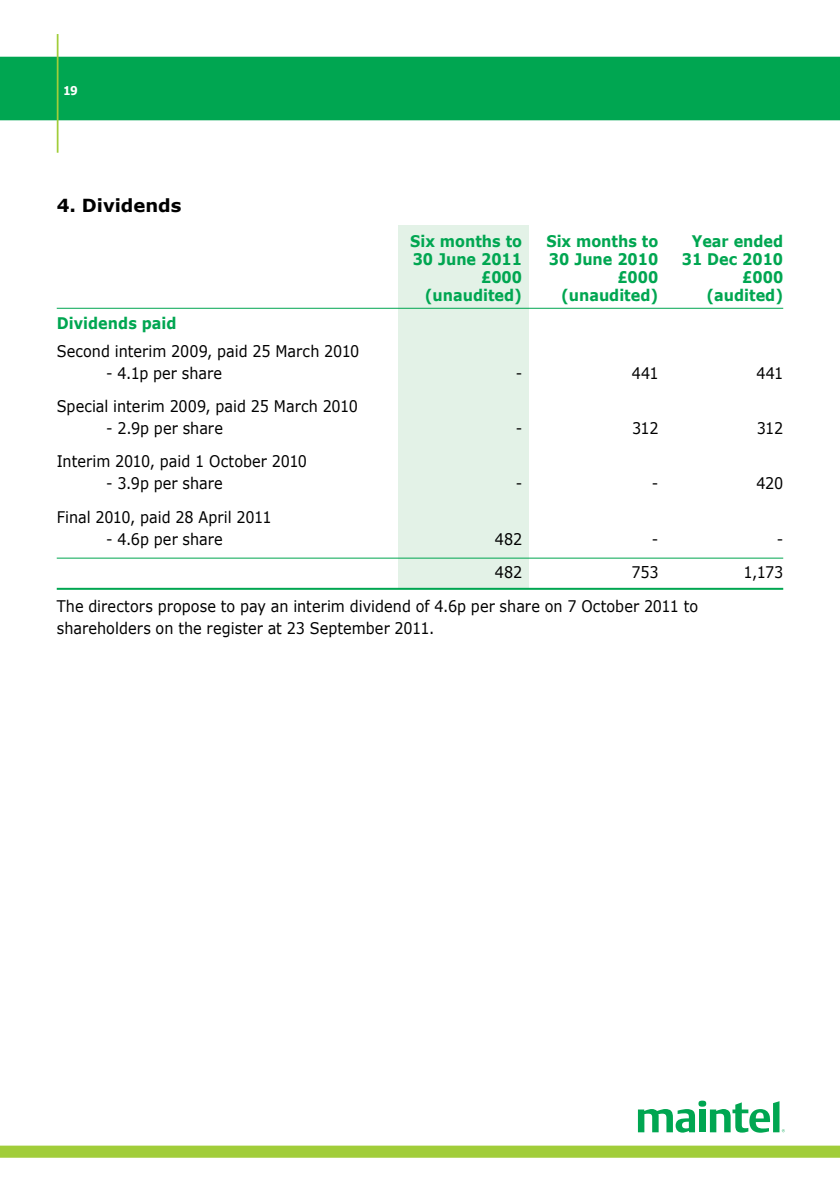
<style>
.page{position:relative;width:840px;height:1191px;background:#fff}
.page>*{position:absolute;margin:0;border:0;box-sizing:border-box;transform-origin:0 0}
.R_A_Xheads{font:700 18px "Verdana";color:#000}
.case_study_text{font:16px/22px "Verdana";color:#000;scale:.9 1}
.table_text{font:700 16px "Verdana";color:#00a651;scale:.9 1}
.t1{font:700 12.2px "Verdana";color:#fff;scale:.9 1}
</style>
<div class="page">
<svg style="left:637px;top:1109px;width:57px;height:23px"></svg>
<div style="left:698px;top:1100px;width:7px;height:6px;background:#00a651;border-radius:50%"></div>
<div style="left:698px;top:1109px;width:7px;height:23px;background:#00a651"></div>
<svg style="left:709px;top:1101px;width:75px;height:31px"></svg>
<div style="left:0;top:57px;width:839px;height:63px;background:#00a651"></div>
<svg style="left:0;top:1145px;width:839px;height:12px;background:#a5cf44"></svg>
<hr style="left:57px;top:34px;width:1px;height:119px;background:#a1cd3a">
<div style="left:398px;top:225px;width:131px;height:363px;background:#e3f2e7"></div>
<hr style="left:57px;top:588px;width:725px;height:2px;background:#00a651">
<hr style="left:57px;top:557px;width:725px;height:1px;background:#00a651">
<hr style="left:57px;top:308px;width:725px;height:1px;background:#00a651">
<p class="t1" style="left:63px;top:82px;width:18px">19</p>
<p class="R_A_Xheads" style="left:57px;top:194px;width:126px">4. Dividends</p>
<p class="table_text" style="left:410px;top:231px;width:126px">Six months to</p>
<p class="table_text" style="left:546px;top:231px;width:126px">Six months to</p>
<p class="table_text" style="left:691px;top:231px;width:103px">Year ended</p>
<p class="table_text" style="left:412px;top:249px;width:123px">30 June 2011</p>
<p class="table_text" style="left:548px;top:249px;width:123px">30 June 2010</p>
<p class="table_text" style="left:681px;top:249px;width:114px">31 Dec 2010</p>
<p class="table_text" style="left:481px;top:267px;width:47px">£000</p>
<p class="table_text" style="left:617px;top:267px;width:47px">£000</p>
<p class="table_text" style="left:741px;top:267px;width:47px">£000</p>
<p class="table_text" style="left:424px;top:285px;width:110px">(unaudited)</p>
<p class="table_text" style="left:560px;top:285px;width:109px">(unaudited)</p>
<p class="table_text" style="left:706px;top:285px;width:87px">(audited)</p>
<p class="table_text" style="left:57px;top:313px;width:134px">Dividends paid</p>
<p class="case_study_text" style="left:57px;top:339px;width:337px">Second interim 2009, paid 25 March 2010</p>
<p class="case_study_text" style="left:106px;top:361px;width:130px">- 4.1p per share</p>
<p class="case_study_text" style="left:515px;top:361px;width:9px">-</p>
<p class="case_study_text" style="left:631px;top:361px;width:31px">441</p>
<p class="case_study_text" style="left:756px;top:361px;width:31px">441</p>
<p class="case_study_text" style="left:57px;top:395px;width:336px">Special interim 2009, paid 25 March 2010</p>
<p class="case_study_text" style="left:106px;top:417px;width:131px">- 2.9p per share</p>
<p class="case_study_text" style="left:515px;top:417px;width:9px">-</p>
<p class="case_study_text" style="left:631px;top:417px;width:31px">312</p>
<p class="case_study_text" style="left:756px;top:417px;width:31px">312</p>
<p class="case_study_text" style="left:57px;top:450px;width:279px">Interim 2010, paid 1 October 2010</p>
<p class="case_study_text" style="left:106px;top:472px;width:131px">- 3.9p per share</p>
<p class="case_study_text" style="left:515px;top:472px;width:9px">-</p>
<p class="case_study_text" style="left:651px;top:472px;width:9px">-</p>
<p class="case_study_text" style="left:756px;top:472px;width:31px">420</p>
<p class="case_study_text" style="left:57px;top:505px;width:240px">Final 2010, paid 28 April 2011</p>
<p class="case_study_text" style="left:106px;top:527px;width:131px">- 4.6p per share</p>
<p class="case_study_text" style="left:494px;top:527px;width:32px">482</p>
<p class="case_study_text" style="left:651px;top:527px;width:9px">-</p>
<p class="case_study_text" style="left:776px;top:527px;width:9px">-</p>
<p class="case_study_text" style="left:494px;top:561px;width:32px">482</p>
<p class="case_study_text" style="left:631px;top:561px;width:31px">753</p>
<p class="case_study_text" style="left:743px;top:561px;width:45px">1,173</p>
<p class="case_study_text" style="left:57px;top:594px;width:714px">The directors propose to pay an interim dividend of 4.6p per share on 7 October 2011 to shareholders on the register at 23 September 2011.</p>
</div>
